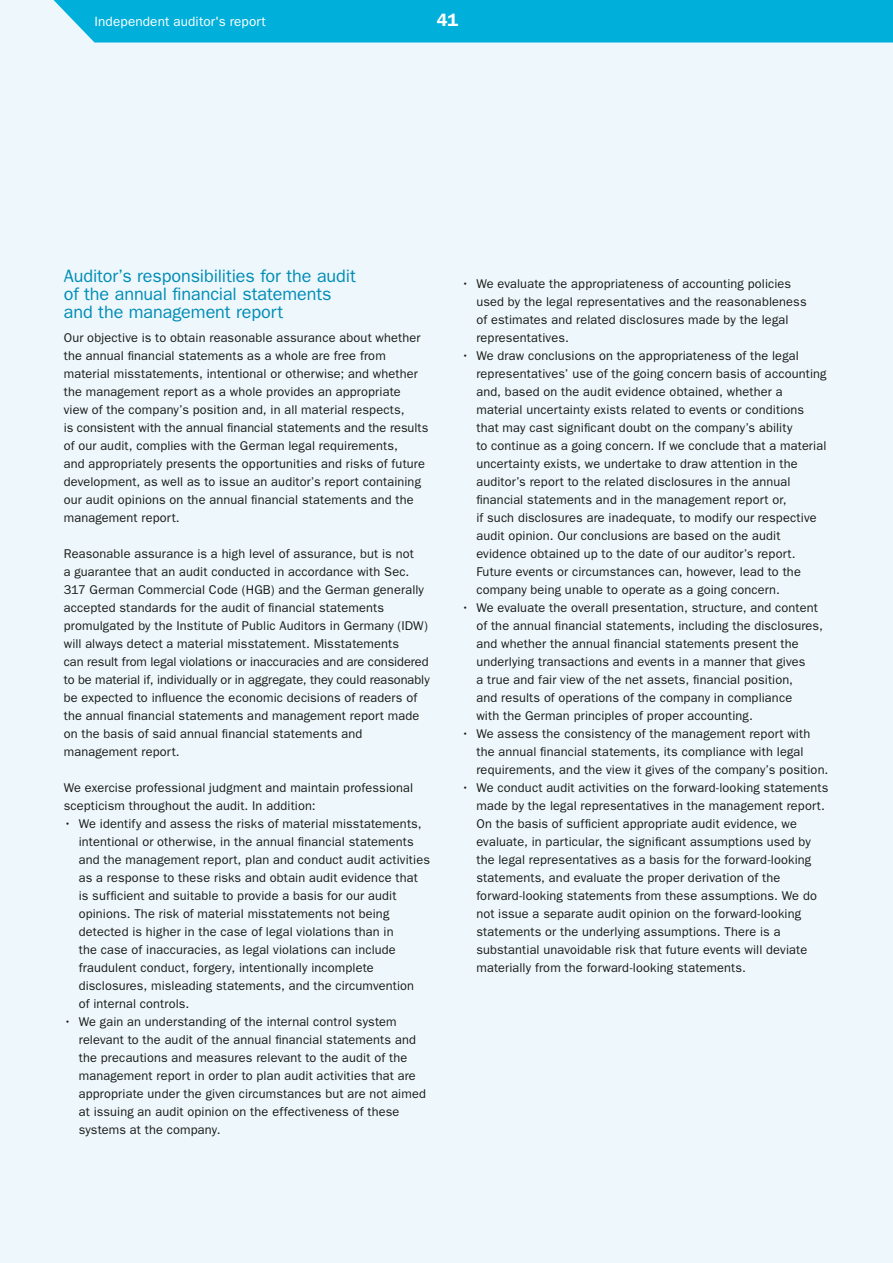
<style>
.page{position:relative;width:893px;height:1263px;background:#eef8fc}
.page>*{position:absolute;margin:0;border:0;box-sizing:border-box;transform-origin:0 0}
.t1{font:18px/18px "ITC Franklin Gothic Std";letter-spacing:-.005em;color:#008cb6}
.t2{font:600 18px "ITC Franklin Gothic Std";color:#fff}
.t3{font:13.5px "ITC Franklin Gothic Std";letter-spacing:.01em;color:#fff}
.t4{font:12.75px/18px "ITC Franklin Gothic Std";letter-spacing:.01em;color:#1a1a18}
</style>
<div class="page">
<div style="left:53px;top:0;width:840px;height:43px;background:#00b0db"></div>
<p class="t3" style="left:95px;top:14px;width:173px">Independent auditor's report</p>
<h1 class="t2" style="left:437px;top:10px;width:23px">41</h1>
<h1 class="t1" style="left:64px;top:267px;width:294px">Auditor’s responsibilities for the audit of the annual financial statements and the management report</h1>
<p class="t4" style="left:64px;top:329px;width:366px">Our objective is to obtain reasonable assurance about whether the annual financial statements as a whole are free from material misstatements, intentional or otherwise; and whether the management report as a whole provides an appropriate view of the company’s position and, in all material respects,<br>is consistent with the annual financial statements and the results of our audit, complies with the German legal requirements,<br>and appropriately presents the opportunities and risks of future development, as well as to issue an auditor’s report containing our audit opinions on the annual financial statements and the management report.</p>
<p class="t4" style="left:64px;top:545px;width:367px">Reasonable assurance is a high level of assurance, but is not<br>a guarantee that an audit conducted in accordance with Sec.<br>317 German Commercial Code (HGB) and the German generally accepted standards for the audit of financial statements promulgated by the Institute of Public Auditors in Germany (IDW) will always detect a material misstatement. Misstatements<br>can result from legal violations or inaccuracies and are considered to be material if, individually or in aggregate, they could reasonably be expected to influence the economic decisions of readers of the annual financial statements and management report made on the basis of said annual financial statements and management report.</p>
<p class="t4" style="left:64px;top:779px;width:351px">We exercise professional judgment and maintain professional scepticism throughout the audit. In addition:</p>
<p class="t4" style="left:79px;top:815px;width:353px;text-indent:-15px">• We identify and assess the risks of material misstatements, intentional or otherwise, in the annual financial statements and the management report, plan and conduct audit activities as a response to these risks and obtain audit evidence that is sufficient and suitable to provide a basis for our audit opinions. The risk of material misstatements not being detected is higher in the case of legal violations than in<br>the case of inaccuracies, as legal violations can include fraudulent conduct, forgery, intentionally incomplete disclosures, misleading statements, and the circumvention<br>of internal controls.</p>
<p class="t4" style="left:79px;top:1013px;width:349px;text-indent:-15px">• We gain an understanding of the internal control system relevant to the audit of the annual financial statements and the precautions and measures relevant to the audit of the management report in order to plan audit activities that are appropriate under the given circumstances but are not aimed at issuing an audit opinion on the effectiveness of these systems at the company.</p>
<p class="t4" style="left:476px;top:275px;width:332px;text-indent:-15px">• We evaluate the appropriateness of accounting policies used by the legal representatives and the reasonableness of estimates and related disclosures made by the legal representatives.</p>
<p class="t4" style="left:476px;top:347px;width:352px;text-indent:-15px">• We draw conclusions on the appropriateness of the legal representatives’ use of the going concern basis of accounting and, based on the audit evidence obtained, whether a material uncertainty exists related to events or conditions that may cast significant doubt on the company’s ability<br>to continue as a going concern. If we conclude that a material uncertainty exists, we undertake to draw attention in the auditor’s report to the related disclosures in the annual financial statements and in the management report or,<br>if such disclosures are inadequate, to modify our respective audit opinion. Our conclusions are based on the audit evidence obtained up to the date of our auditor’s report.<br>Future events or circumstances can, however, lead to the company being unable to operate as a going concern.</p>
<p class="t4" style="left:476px;top:599px;width:348px;text-indent:-15px">• We evaluate the overall presentation, structure, and content of the annual financial statements, including the disclosures, and whether the annual financial statements present the underlying transactions and events in a manner that gives<br>a true and fair view of the net assets, financial position,<br>and results of operations of the company in compliance<br>with the German principles of proper accounting.</p>
<p class="t4" style="left:476px;top:725px;width:353px;text-indent:-15px">• We assess the consistency of the management report with the annual financial statements, its compliance with legal requirements, and the view it gives of the company’s position.</p>
<p class="t4" style="left:476px;top:779px;width:354px;text-indent:-15px">• We conduct audit activities on the forward-looking statements made by the legal representatives in the management report.<br>On the basis of sufficient appropriate audit evidence, we evaluate, in particular, the significant assumptions used by the legal representatives as a basis for the forward-looking statements, and evaluate the proper derivation of the forward-looking statements from these assumptions. We do not issue a separate audit opinion on the forward-looking statements or the underlying assumptions. There is a substantial unavoidable risk that future events will deviate materially from the forward-looking statements.</p>
</div>
